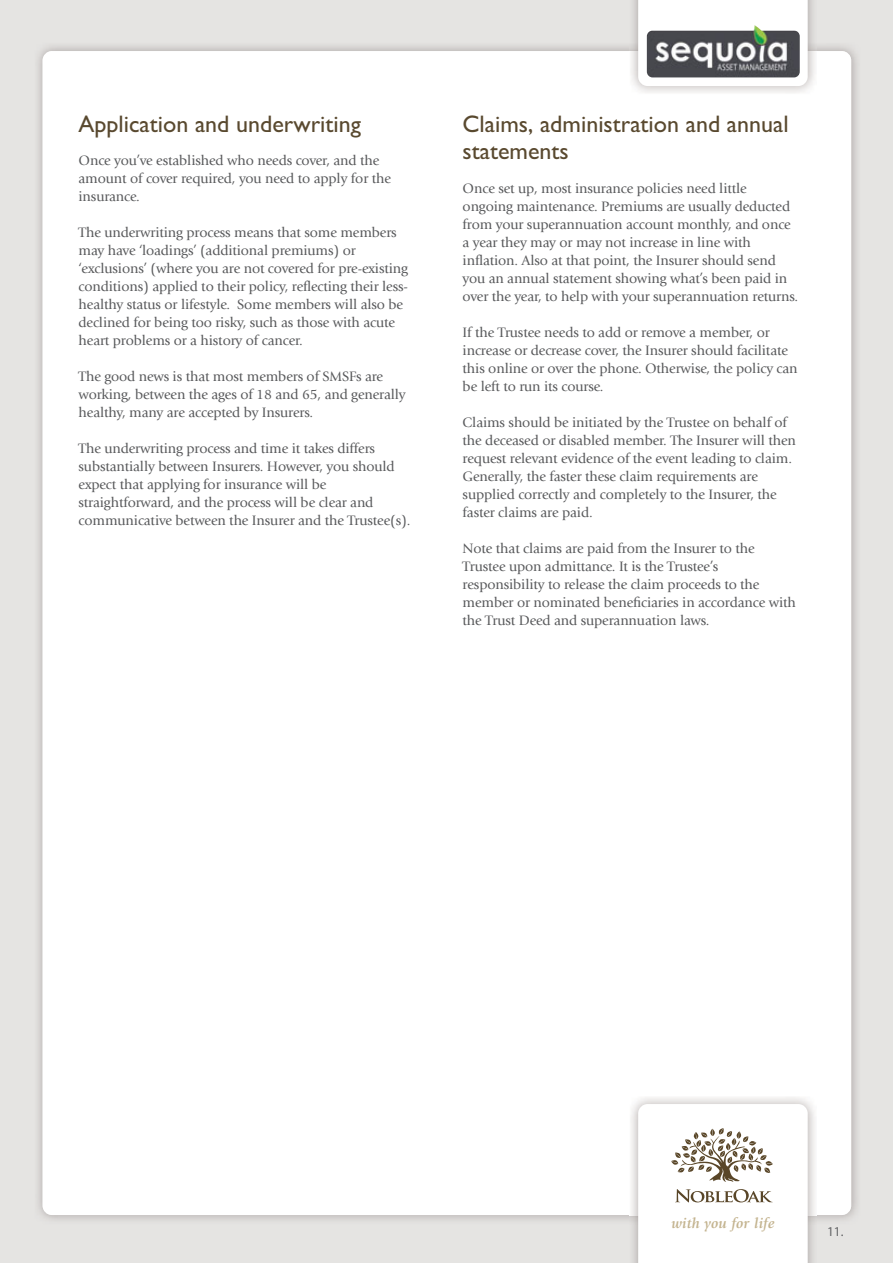
<style>
.page{position:relative;width:893px;height:1263px;background:#e5e4e2}
.page>*{position:absolute;margin:0;border:0;box-sizing:border-box;transform-origin:0 0}
.t1{font:24px/27px "Gill Sans";color:#59492f}
.t2{font:italic 700 14.85px "Giovanni Std";letter-spacing:.01em;color:#c4b490}
.t3{font:14.25px/18px "Giovanni Std";letter-spacing:-.01em;color:#58595b}
.t4{font:13.5px "Garamond";color:#636466}
</style>
<div class="page">
<img style="left:38px;top:46px;width:819px;height:1174px">
<div style="left:43px;top:51px;width:808px;height:1164px;background:#fff;border-radius:9px"></div>
<svg style="left:638px;top:1104px;width:170px;height:159px"></svg>
<div style="left:638px;top:0;width:170px;height:86px;background:#fff"></div>
<img style="left:647px;top:25px;width:153px;height:52px">
<h1 class="t1" style="left:79px;top:113px;width:284px">Application and underwriting</h1>
<p class="t3" style="left:79px;top:153px;width:314px">Once you’ve established who needs cover, and the amount of cover required, you need to apply for the insurance.</p>
<p class="t3" style="left:79px;top:225px;width:331px">The underwriting process means that some members may have ‘loadings’ (additional premiums) or ‘exclusions’ (where you are not covered for pre-existing conditions) applied to their policy, reflecting their less&shy;healthy status or lifestyle. Some members will also be declined for being too risky, such as those with acute heart problems or a history of cancer.</p>
<p class="t3" style="left:79px;top:369px;width:329px">The good news is that most members of SMSFs are working, between the ages of 18 and 65, and generally healthy, many are accepted by Insurers.</p>
<p class="t3" style="left:79px;top:441px;width:333px">The underwriting process and time it takes differs substantially between Insurers. However, you should expect that applying for insurance will be straightforward, and the process will be clear and communicative between the Insurer and the Trustee(s).</p>
<h1 class="t1" style="left:463px;top:113px;width:327px">Claims, administration and annual statements</h1>
<p class="t3" style="left:463px;top:181px;width:337px">Once set up, most insurance policies need little ongoing maintenance. Premiums are usually deducted from your superannuation account monthly, and once a year they may or may not increase in line with inflation. Also at that point, the Insurer should send you an annual statement showing what’s been paid in over the year, to help with your superannuation returns.</p>
<p class="t3" style="left:463px;top:325px;width:336px">If the Trustee needs to add or remove a member, or increase or decrease cover, the Insurer should facilitate this online or over the phone. Otherwise, the policy can be left to run its course.</p>
<p class="t3" style="left:463px;top:415px;width:335px">Claims should be initiated by the Trustee on behalf of the deceased or disabled member. The Insurer will then request relevant evidence of the event leading to claim.<br>Generally, the faster these claim requirements are supplied correctly and completely to the Insurer, the faster claims are paid.</p>
<p class="t3" style="left:463px;top:541px;width:335px">Note that claims are paid from the Insurer to the Trustee upon admittance. It is the Trustee’s responsibility to release the claim proceeds to the member or nominated beneficiaries in accordance with the Trust Deed and superannuation laws.</p>
<p class="t2" style="left:671px;top:1214px;width:105px">with you for life</p>
<p class="t4" style="left:827px;top:1223px;width:18px">11.</p>
</div>
